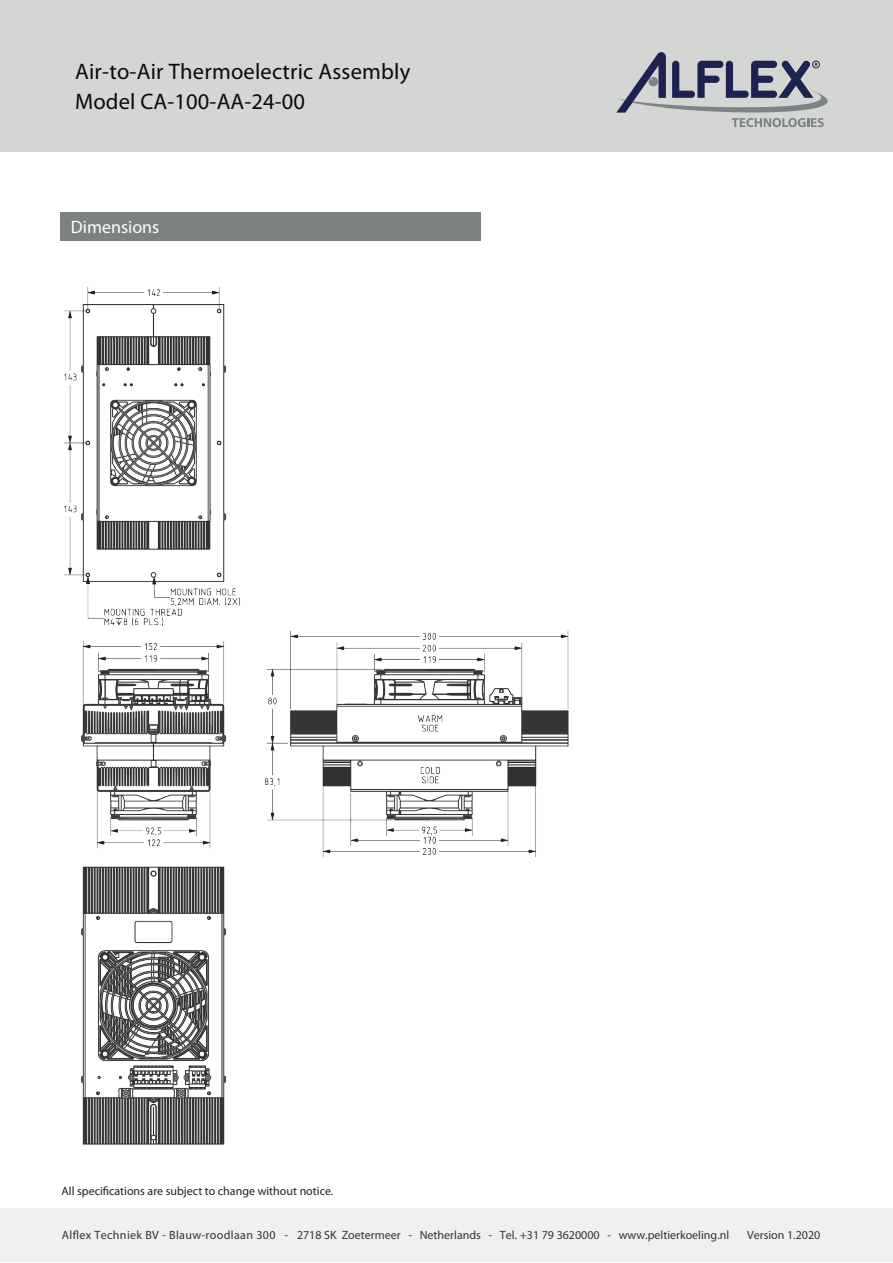
<style>
.page{position:relative;width:893px;height:1263px;background:#fff}
.page>*{position:absolute;margin:0;border:0;box-sizing:border-box;transform-origin:0 0}
.t1{font:22.5px/30px "Myriad Pro";letter-spacing:.01em;color:#090b0d}
.t2{font:18px "Myriad Pro";color:#fff}
.t3{font:12px "Myriad Pro";color:#303536}
.t4{font:12px "Myriad Pro";color:#231f20}
</style>
<div class="page">
<img style="left:64px;top:287px;width:505px;height:858px">
<div style="left:0;top:0;width:893px;height:151px;background:#d4d6d4"></div>
<div style="left:0;top:1208px;width:893px;height:54px;background:#eff0ef"></div>
<div style="left:60px;top:212px;width:421px;height:29px;background:#7e8182"></div>
<svg style="left:616px;top:52px;width:212px;height:75px"></svg>
<h1 class="t1" style="left:75px;top:57px;width:337px">Air-to-Air Thermoelectric Assembly<br>Model CA-100-AA-24-00</h1>
<h2 class="t2" style="left:71px;top:217px;width:90px">Dimensions</h2>
<p class="t4" style="left:62px;top:1184px;width:273px">All specifications are subject to change without notice.</p>
<p class="t3" style="left:62px;top:1228px;width:669px">Alflex Techniek BV - Blauw-roodlaan 300 - 2718 SK Zoetermeer - Netherlands - Tel. +31 79 3620000 - www.peltierkoeling.nl</p>
<p class="t3" style="left:747px;top:1228px;width:75px">Version 1.2020</p>
</div>
